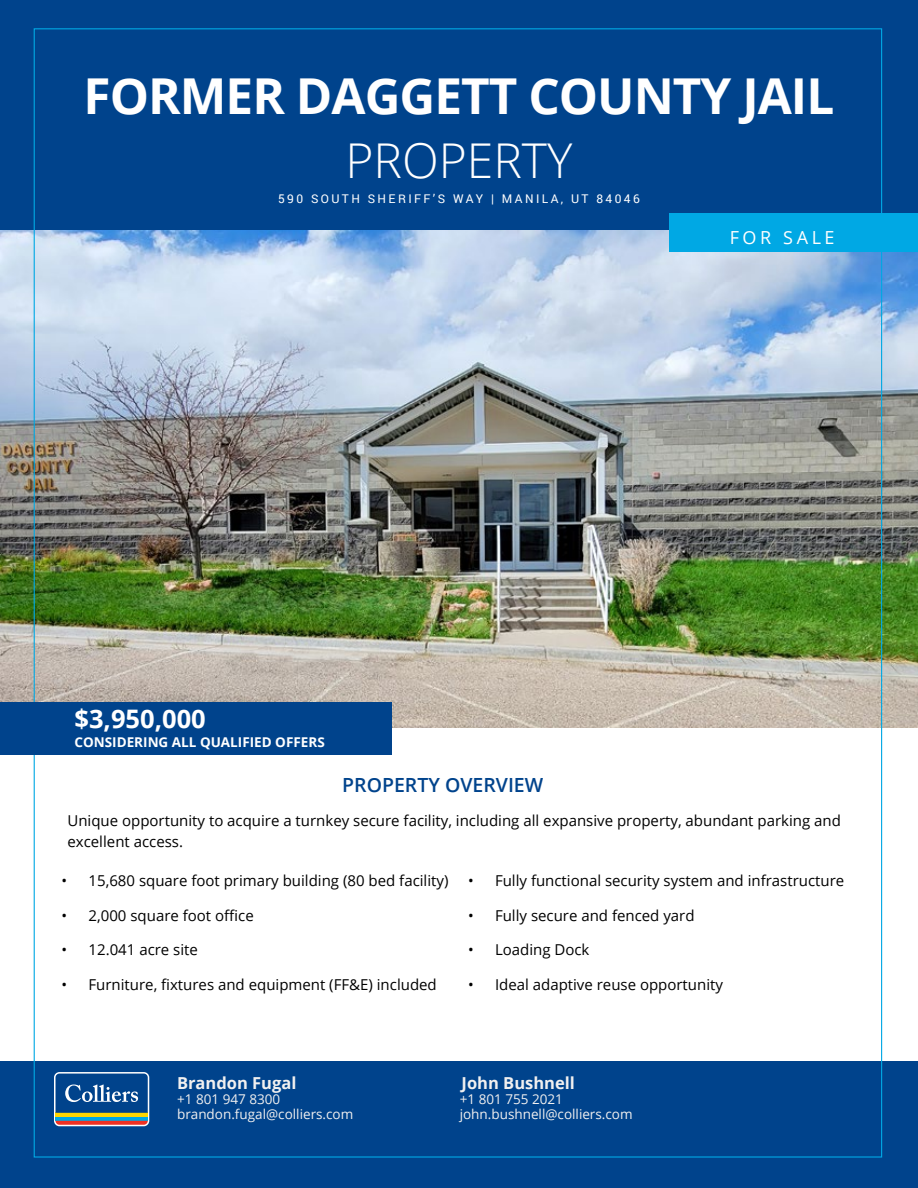
<style>
.page{position:relative;width:918px;height:1188px;background:#fff}
.page>*{position:absolute;margin:0;border:0;box-sizing:border-box;transform-origin:0 0}
.t1{font:700 49.5px "Open Sans";letter-spacing:-.02em;color:#fff}
.t2{font:300 48px "Open Sans";color:#fff}
.t3{font:700 25.5px "Open Sans";color:#fff}
.t4{font:600 19.5px "Open Sans";color:#00438c}
.t5{font:18px "Open Sans";letter-spacing:.2em;color:#fff}
.t6{font:700 16.5px "Open Sans";color:#f1f0f0}
.t7{font:15px/21px "Open Sans";color:#000}
.t8{font:13.5px/15px "Open Sans";color:#f1f0f0}
.t9{font:700 13.5px "Open Sans";color:#fff}
.t10{font:12px "Roboto";letter-spacing:.2em;color:#fff}
</style>
<div class="page">
<img style="left:1px;top:230px;width:917px;height:498px">
<div style="left:0;top:1061px;width:918px;height:127px;background:#00438c"></div>
<div style="left:0;top:0;width:918px;height:230px;background:#00438c"></div>
<svg style="left:54px;top:1072px;width:95px;height:54px"></svg>
<svg style="left:56px;top:1117px;width:92px;height:4px"></svg>
<hr style="left:56px;top:1113px;width:92px;height:4px;background:#ffd600">
<svg style="left:56px;top:1121px;width:92px;height:4px"></svg>
<svg style="left:56px;top:1074px;width:92px;height:39px"></svg>
<div style="left:670px;top:213px;width:248px;height:39px;background:#00a8e4"></div>
<div style="left:0;top:702px;width:392px;height:53px;background:#00438c"></div>
<h1 class="t1" style="left:84px;top:61px;width:752px">FORMER DAGGETT COUNTY JAIL</h1>
<h2 class="t2" style="left:346px;top:128px;width:228px">PROPERTY</h2>
<p class="t10" style="left:278px;top:190px;width:363px">590 SOUTH SHERIFF’S WAY | MANILA, UT 84046</p>
<h3 class="t3" style="left:75px;top:701px;width:133px">$3,950,000</h3>
<p class="t9" style="left:75px;top:733px;width:252px">CONSIDERING ALL QUALIFIED OFFERS</p>
<h3 class="t4" style="left:342px;top:772px;width:203px">PROPERTY OVERVIEW</h3>
<p class="t5" style="left:730px;top:225px;width:106px">FOR SALE</p>
<p class="t7" style="left:68px;top:809px;width:775px">Unique opportunity to acquire a turnkey secure facility, including all expansive property, abundant parking and excellent access.</p>
<p class="t7" style="left:62px;top:870px;width:388px">• 15,680 square foot primary building (80 bed facility)</p>
<p class="t7" style="left:62px;top:904px;width:194px">• 2,000 square foot office</p>
<p class="t7" style="left:62px;top:939px;width:138px">• 12.041 acre site</p>
<p class="t7" style="left:62px;top:973px;width:377px">• Furniture, fixtures and equipment (FF&amp;E) included</p>
<p class="t7" style="left:468px;top:870px;width:378px">• Fully functional security system and infrastructure</p>
<p class="t7" style="left:468px;top:904px;width:228px">• Fully secure and fenced yard</p>
<p class="t7" style="left:468px;top:939px;width:123px">• Loading Dock</p>
<p class="t7" style="left:468px;top:973px;width:257px">• Ideal adaptive reuse opportunity</p>
<p class="t6" style="left:177px;top:1071px;width:121px">Brandon Fugal</p>
<p class="t8" style="left:177px;top:1091px;width:178px">+1 801 947 8300 brandon.fugal@colliers.com</p>
<p class="t6" style="left:462px;top:1071px;width:115px">John Bushnell</p>
<p class="t8" style="left:460px;top:1091px;width:174px">+1 801 755 2021 john.bushnell@colliers.com</p>
</div>
